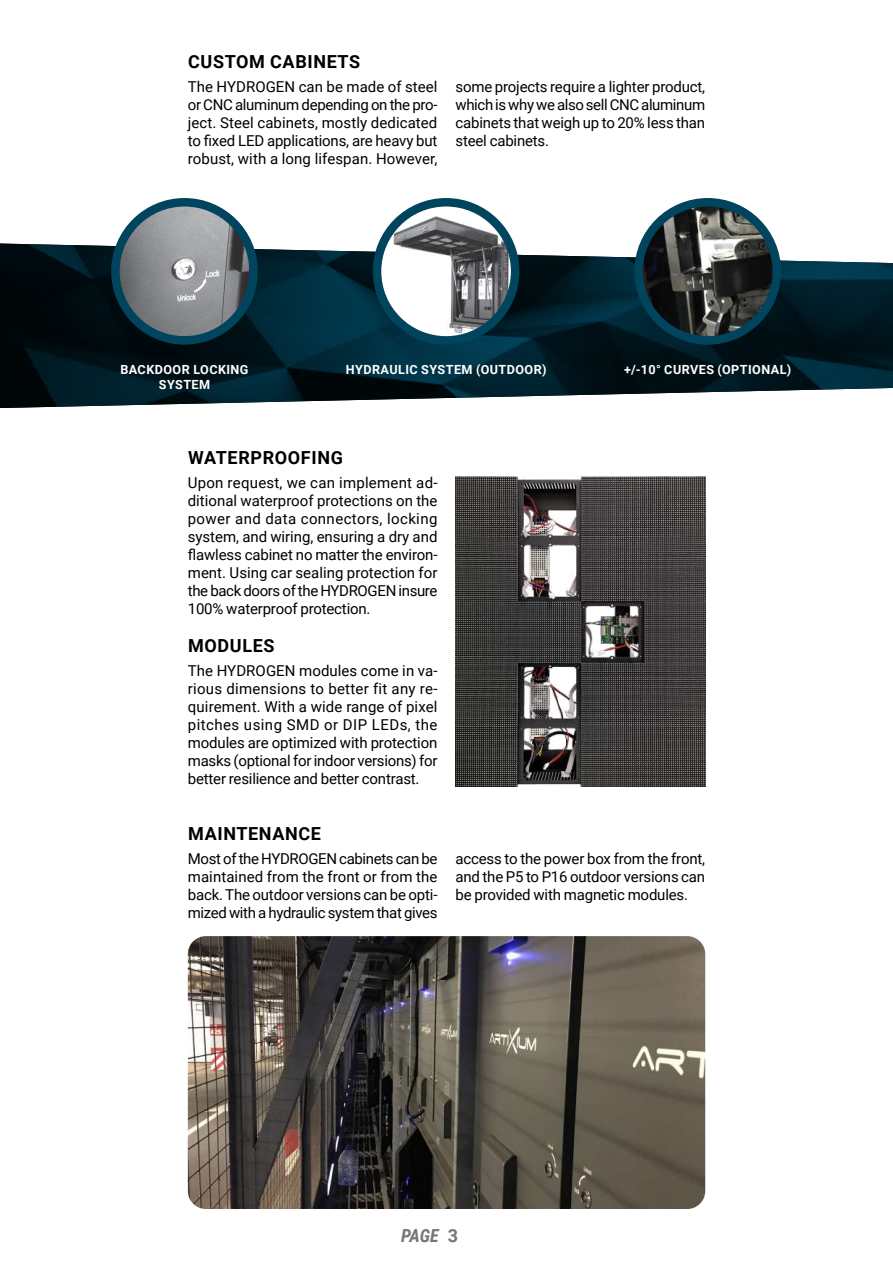
<style>
.page{position:relative;width:893px;height:1263px;background:#fff}
.page>*{position:absolute;margin:0;border:0;box-sizing:border-box;transform-origin:0 0}
.t1{font:700 18px "Roboto";letter-spacing:.035em;color:#000}
.t2{font:italic 700 18px "Roboto Condensed";color:#767778}
.t3{font:15px/18px "Roboto";letter-spacing:-.015em;color:#000;text-align:justify}
.t4{font:700 12.6px/15.1px "Roboto";letter-spacing:.035em;color:#fff;text-align:center}
.s1{font-family:"Roboto";font-style:normal;color:#787677}
</style>
<div class="page">
<img style="left:456px;top:477px;width:249px;height:309px">
<img style="left:0;top:244px;width:893px;height:164px">
<img style="left:115px;top:202px;width:139px;height:138px;border-radius:69px">
<div style="left:111px;top:198px;width:147px;height:147px;border:9px solid #00445d;border-radius:50%"></div>
<img style="left:639px;top:202px;width:138px;height:138px;border-radius:69px">
<div style="left:634px;top:198px;width:147px;height:147px;border:9px solid #00445d;border-radius:50%"></div>
<svg style="left:377px;top:202px;width:138px;height:138px"></svg>
<img style="left:394px;top:216px;width:118px;height:124px">
<div style="left:373px;top:198px;width:146px;height:147px;border:9px solid #00445d;border-radius:50%"></div>
<img style="left:188px;top:936px;width:517px;height:273px">
<p class="t1" style="left:188px;top:48px;width:174px">CUSTOM CABINETS</p>
<p class="t3" style="left:188px;top:77px;width:251px">The HYDROGEN can be made of steel or CNC aluminum depending on the pro&shy;ject. Steel cabinets, mostly dedicated to fixed LED applications, are heavy but robust, with a long lifespan. However,</p>
<p class="t3" style="left:455px;top:77px;width:251px">some projects require a lighter product, which is why we also sell CNC aluminum cabinets that weigh up to 20% less than steel cabinets.</p>
<p class="t4" style="left:120px;top:362px;width:130px">BACKDOOR LOCKING<br>SYSTEM</p>
<p class="t4" style="left:346px;top:361px;width:202px">HYDRAULIC SYSTEM (OUTDOOR)</p>
<p class="t4" style="left:624px;top:361px;width:168px">+/-10° CURVES (OPTIONAL)</p>
<p class="t1" style="left:188px;top:444px;width:156px">WATERPROOFING</p>
<p class="t3" style="left:188px;top:473px;width:251px">Upon request, we can implement ad&shy;ditional waterproof protections on the power and data connectors, locking system, and wiring, ensuring a dry and flawless cabinet no matter the environ&shy;ment. Using car sealing protection for the back doors of the HYDROGEN insure 100% waterproof protection.</p>
<p class="t1" style="left:188px;top:632px;width:88px">MODULES</p>
<p class="t3" style="left:188px;top:661px;width:251px">The HYDROGEN modules come in va&shy;rious dimensions to better fit any re&shy;quirement. With a wide range of pixel pitches using SMD or DIP LEDs, the modules are optimized with protection masks (optional for indoor versions) for better resilience and better contrast.</p>
<p class="t1" style="left:188px;top:820px;width:134px">MAINTENANCE</p>
<p class="t3" style="left:188px;top:849px;width:251px">Most of the HYDROGEN cabinets can be maintained from the front or from the back. The outdoor versions can be opti&shy;mized with a hydraulic system that gives</p>
<p class="t3" style="left:455px;top:849px;width:251px">access to the power box from the front, and the P5 to P16 outdoor versions can be provided with magnetic modules.</p>
<p class="t2" style="left:401px;top:1223px;width:59px">PAGE <span class="s1">3</span></p>
</div>
